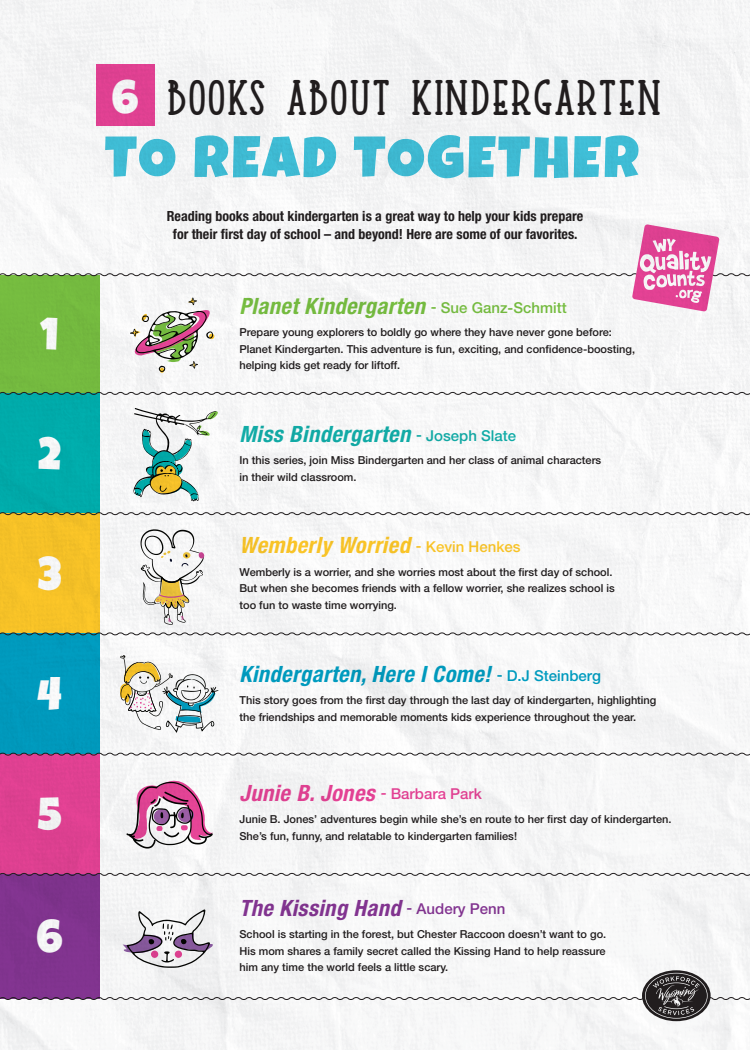
<style>
.page{position:relative;width:750px;height:1050px;background:#fff}
.page>*{position:absolute;margin:0;border:0;box-sizing:border-box;transform-origin:0 0}
.t1{font:58.6px "Luckiest Guy";letter-spacing:.05em;color:#42c3dc}
.t2{font:46.35px "Luckiest Guy";color:#fff}
.t3{font:45.55px "Luckiest Guy";color:#fff}
.t4{font:700 44px "Kalopsia Slab";letter-spacing:.05em;color:#231f20}
.t5{font:italic 700 condensed 22.5px "Helvetica Neue LT Std";color:#009fc3}
.t6{font:italic 700 condensed 22.5px "Helvetica Neue LT Std";color:#79c142}
.t7{font:italic 700 condensed 22.5px "Helvetica Neue LT Std";color:#13afaa}
.t8{font:italic 700 condensed 22.5px "Helvetica Neue LT Std";color:#fec829}
.t9{font:italic 700 condensed 22.5px "Helvetica Neue LT Std";color:#863694}
.t10{font:italic 700 condensed 22.5px "Helvetica Neue LT Std";color:#ea4498}
.t11{font:700 condensed 14px/18px "Helvetica Neue LT Std";color:#231f20;text-align:center}
.t12{font:500 11px/16.4px "Helvetica Neue LT Std";color:#231f20}
.s1{font-weight:500;font-style:normal;font-stretch:normal;font-size:15px}
</style>
<div class="page">
<img style="left:0;top:0;width:750px;height:1050px">
<h3 class="t3" style="left:41px;top:305px;width:19px">1</h3>
<h3 class="t3" style="left:38px;top:424px;width:25px">2</h3>
<h3 class="t3" style="left:38px;top:544px;width:26px">3</h3>
<h3 class="t3" style="left:37px;top:664px;width:26px">4</h3>
<h3 class="t3" style="left:38px;top:785px;width:26px">5</h3>
<h3 class="t3" style="left:37px;top:907px;width:28px">6</h3>
<h2 class="t2" style="left:112px;top:67px;width:28px">6</h2>
<h3 class="t4" style="left:168px;top:74px;width:495px">BOOKS ABOUT KINDERGARTEN</h3>
<h1 class="t1" style="left:105px;top:119px;width:535px">TO READ TOGETHER</h1>
<p class="t11" style="left:167px;top:207px;width:418px">Reading books about kindergarten is a great way to help your kids prepare for their first day of school – and beyond! Here are some of our favorites.</p>
<h3 class="t6" style="left:240px;top:292px;width:329px">PlanetKindergarten <span class="s1">- S u e G a n z - S c h m i t t</span></h3>
<p class="t12" style="left:240px;top:324px;width:397px">Prepare young explorers to boldly go where they have never gone before:<br>Planet Kindergarten. This adventure is fun, exciting, and confidence-boosting, helping kids get ready for liftoff.</p>
<h3 class="t7" style="left:240px;top:421px;width:278px">Miss Bindergarten <span class="s1">- J o s e p h S l a t e</span></h3>
<p class="t12" style="left:240px;top:452px;width:363px">In this series, join Miss Bindergarten and her class of animal characters in their wild classroom.</p>
<h3 class="t8" style="left:240px;top:532px;width:283px">Wemberly Worried <span class="s1">- K e v i n H e n k e s</span></h3>
<p class="t12" style="left:240px;top:563px;width:377px">Wemberly is a worrier, and she worries most about the first day of school.<br>But when she becomes friends with a fellow worrier, she realizes school is too fun to waste time worrying.</p>
<h3 class="t5" style="left:240px;top:660px;width:363px">Kindergarten,Here ICome! <span class="s1">- D . J S t e i n b e r g</span></h3>
<p class="t12" style="left:240px;top:692px;width:418px">This story goes from the first day through the last day of kindergarten, highlighting the friendships and memorable moments kids experience throughout the year.</p>
<h3 class="t10" style="left:240px;top:779px;width:244px">Junie B.Jones<span class="s1">- Barbara Park</span></h3>
<p class="t12" style="left:240px;top:811px;width:434px">Junie B. Jones’ adventures begin while she’s en route to her first day of kindergarten.<br>She’s fun, funny, and relatable to kindergarten families!</p>
<h3 class="t9" style="left:240px;top:894px;width:267px">The Kissing Hand <span class="s1">- A u d e ry P e n n</span></h3>
<p class="t12" style="left:240px;top:926px;width:368px;text-align:justify">School is starting in the forest, but Chester Raccoon doesn’t want to go.<br>His mom shares a family secret called the Kissing Hand to help reassure him any time the world feels a little scary.</p>
</div>
